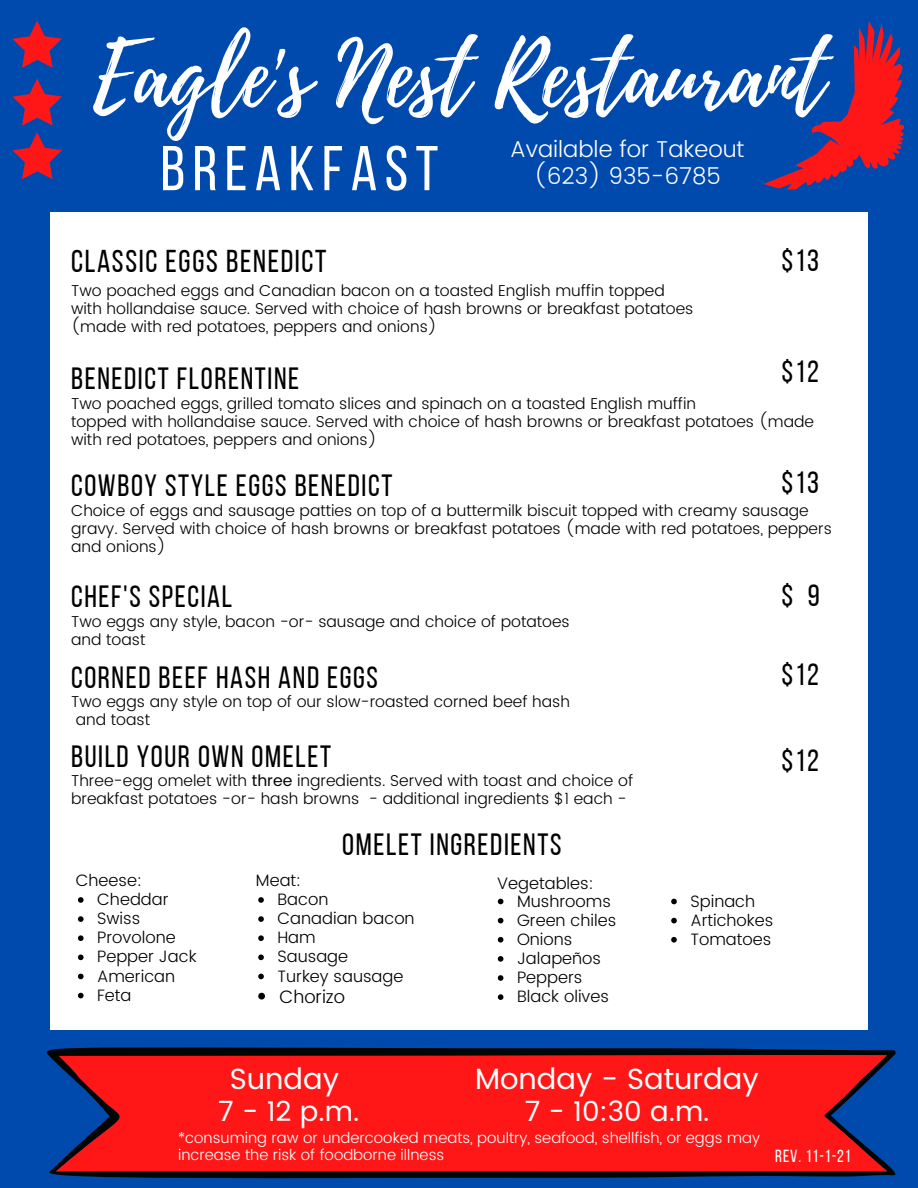
<style>
.page{position:relative;width:918px;height:1188px;background:#004aad}
.page>*{position:absolute;margin:0;border:0;box-sizing:border-box;transform-origin:0 0}
.t1{font:88.35px "Playlist Script";color:#fff}
.t2{font:63.15px "Bebas Neue";letter-spacing:.115em;color:#fff}
.t3{font:31.5px "Bebas Neue";letter-spacing:.055em;color:#000}
.t4{font:30.75px "Bebas Neue";letter-spacing:.055em;color:#000}
.t5{font:29.25px "Poppins";color:#fff}
.t6{font:27.75px "Poppins";color:#fff}
.t7{font:300 22.95px/27px "Poppins";color:#fff;text-align:center}
.t8{font:300 18px "Poppins";color:#000}
.t9{font:17.4px "Bebas Neue";letter-spacing:.055em;color:#fff}
.t10{font:300 16.5px/19.2px "Poppins";color:#000}
.t11{font:300 15.75px/18px "Poppins";color:#000}
.t12{font:300 15px/16.8px "Poppins";color:#fff}
.s1{font-weight:400}
</style>
<div class="page">
<svg style="left:12px;top:132px;width:50px;height:47px"></svg>
<svg style="left:12px;top:79px;width:50px;height:47px"></svg>
<svg style="left:12px;top:21px;width:50px;height:47px"></svg>
<svg style="left:763px;top:21px;width:141px;height:169px"></svg>
<div style="left:50px;top:212px;width:818px;height:818px;background:#fff"></div>
<svg style="left:78px;top:897px;width:6px;height:6px"></svg>
<svg style="left:78px;top:916px;width:6px;height:6px"></svg>
<svg style="left:78px;top:935px;width:6px;height:6px"></svg>
<svg style="left:78px;top:955px;width:6px;height:5px"></svg>
<svg style="left:78px;top:974px;width:6px;height:5px"></svg>
<svg style="left:78px;top:993px;width:6px;height:5px"></svg>
<svg style="left:258px;top:897px;width:6px;height:6px"></svg>
<svg style="left:258px;top:916px;width:6px;height:6px"></svg>
<svg style="left:258px;top:935px;width:6px;height:6px"></svg>
<svg style="left:258px;top:955px;width:6px;height:5px"></svg>
<svg style="left:258px;top:974px;width:6px;height:5px"></svg>
<svg style="left:258px;top:993px;width:7px;height:7px"></svg>
<svg style="left:498px;top:899px;width:5px;height:5px"></svg>
<svg style="left:498px;top:918px;width:5px;height:5px"></svg>
<svg style="left:498px;top:937px;width:5px;height:6px"></svg>
<svg style="left:498px;top:956px;width:5px;height:6px"></svg>
<svg style="left:498px;top:975px;width:5px;height:6px"></svg>
<svg style="left:498px;top:994px;width:5px;height:6px"></svg>
<svg style="left:671px;top:899px;width:6px;height:5px"></svg>
<svg style="left:671px;top:918px;width:6px;height:5px"></svg>
<svg style="left:671px;top:937px;width:6px;height:6px"></svg>
<svg style="left:46px;top:1047px;width:850px;height:132px;fill:#040606"></svg>
<svg style="left:56px;top:1055px;width:831px;height:116px;background:#e9181f"></svg>
<h1 class="t1" style="left:93px;top:12px;width:733px">Eagle's Nest Restaurant</h1>
<h2 class="t2" style="left:160px;top:143px;width:279px">BREAKFAST</h2>
<h3 class="t7" style="left:510px;top:136px;width:236px">Available for Takeout (623) 935-6785</h3>
<h3 class="t3" style="left:71px;top:248px;width:257px">CLASSIC EGGS BENEDICT</h3>
<p class="t11" style="left:71px;top:282px;width:624px">Two poached eggs and Canadian bacon on a toasted English muffin topped with hollandaise sauce. Served with choice of hash browns or breakfast potatoes (made with red potatoes, peppers and onions)</p>
<h3 class="t4" style="left:782px;top:248px;width:39px">$13</h3>
<h3 class="t4" style="left:782px;top:359px;width:39px">$12</h3>
<h3 class="t4" style="left:71px;top:366px;width:230px">BENEDICT FLORENTINE</h3>
<p class="t11" style="left:71px;top:395px;width:745px">Two poached eggs, grilled tomato slices and spinach on a toasted English muffin<br>topped with hollandaise sauce. Served with choice of hash browns or breakfast potatoes (made with red potatoes, peppers and onions)</p>
<h3 class="t4" style="left:71px;top:473px;width:323px">COWBOY STYLE EGGS BENEDICT</h3>
<p class="t11" style="left:71px;top:501px;width:762px">Choice of eggs and sausage patties on top of a buttermilk biscuit topped with creamy sausage gravy. Served with choice of hash browns or breakfast potatoes (made with red potatoes, peppers and onions)</p>
<h3 class="t4" style="left:71px;top:584px;width:163px">CHEF'S SPECIAL</h3>
<p class="t11" style="left:71px;top:612px;width:500px">Two eggs any style, bacon -or- sausage and choice of potatoes and toast</p>
<h3 class="t4" style="left:71px;top:665px;width:308px">CORNED BEEF HASH AND EGGS</h3>
<p class="t11" style="left:71px;top:693px;width:501px">Two eggs any style on top of our slow-roasted corned beef hash and toast</p>
<h3 class="t4" style="left:71px;top:744px;width:262px">BUILD YOUR OWN OMELET</h3>
<p class="t11" style="left:71px;top:772px;width:564px">Three-egg omelet with <span class="s1">three</span> ingredients. Served with toast and choice of breakfast potatoes -or- hash browns - additional ingredients $1 each -</p>
<h3 class="t4" style="left:782px;top:470px;width:39px">$13</h3>
<h3 class="t4" style="left:782px;top:583px;width:40px">$ 9</h3>
<h3 class="t4" style="left:782px;top:662px;width:39px">$12</h3>
<h3 class="t4" style="left:782px;top:748px;width:39px">$12</h3>
<p class="t10" style="left:76px;top:871px;width:68px">Cheese:</p>
<p class="t10" style="left:97px;top:890px;width:101px">Cheddar<br>Swiss<br>Provolone<br>Pepper Jack<br>American<br>Feta</p>
<h3 class="t4" style="left:342px;top:832px;width:221px">OMELET INGREDIENTS</h3>
<p class="t10" style="left:256px;top:871px;width:47px">Meat:</p>
<p class="t10" style="left:277px;top:890px;width:139px">Bacon<br>Canadian bacon<br>Ham<br>Sausage<br>Turkey sausage</p>
<p class="t8" style="left:279px;top:986px;width:67px">Chorizo</p>
<p class="t10" style="left:497px;top:873px;width:98px">Vegetables:</p>
<p class="t10" style="left:517px;top:891px;width:101px">Mushrooms<br>Green chiles<br>Onions<br>Jalapeños<br>Peppers<br>Black olives</p>
<p class="t10" style="left:690px;top:891px;width:84px">Spinach<br>Artichokes<br>Tomatoes</p>
<h3 class="t5" style="left:230px;top:1061px;width:111px">Sunday</h3>
<h3 class="t6" style="left:218px;top:1096px;width:142px">7 - 12 p.m.</h3>
<h3 class="t5" style="left:475px;top:1061px;width:285px">Monday - Saturday</h3>
<h3 class="t6" style="left:525px;top:1096px;width:186px">7 - 10:30 a.m.</h3>
<p class="t12" style="left:178px;top:1129px;width:583px">*consuming raw or undercooked meats, poultry, seafood, shellfish, or eggs may increase the risk of foodborne illness</p>
<p class="t9" style="left:775px;top:1149px;width:77px">REV. 11-1-21</p>
</div>
